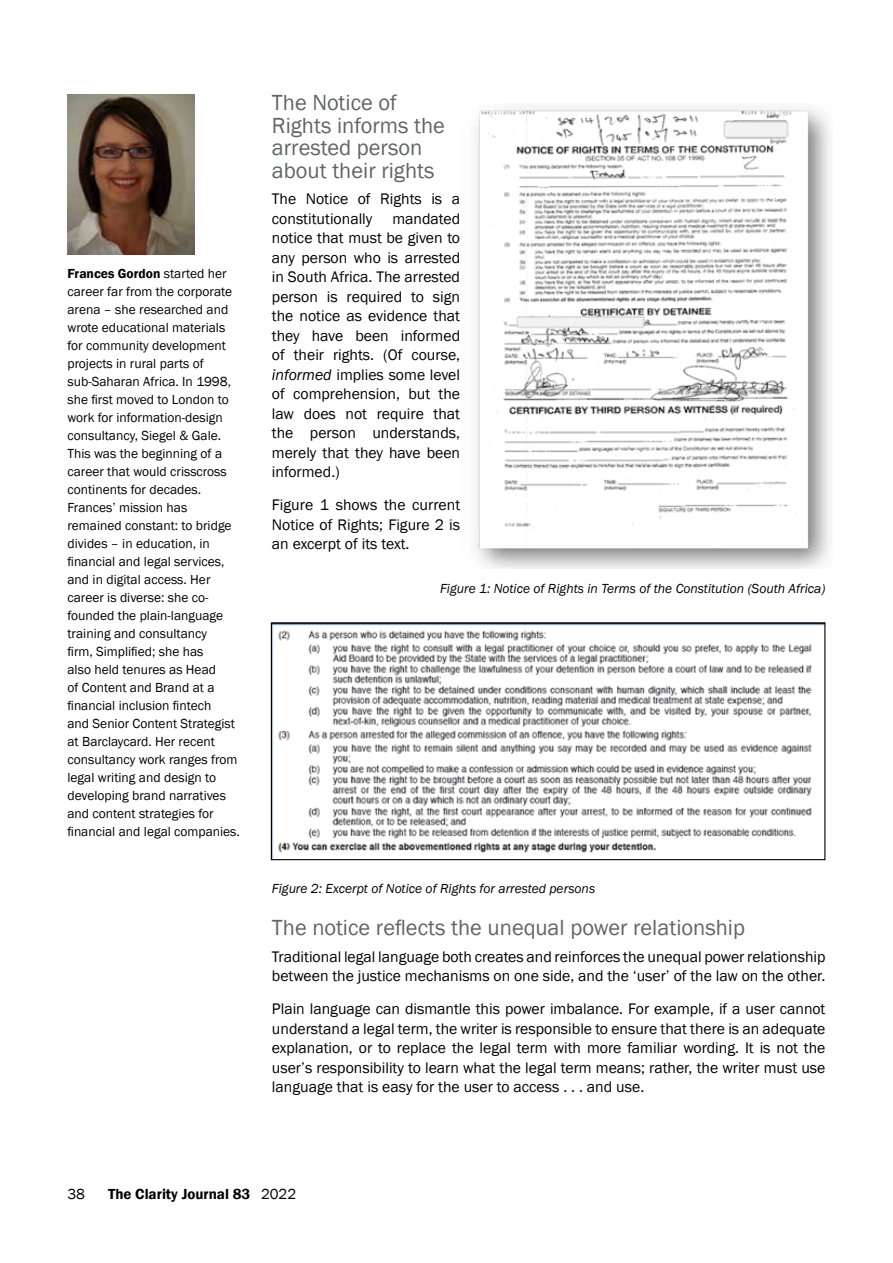
<style>
.page{position:relative;width:893px;height:1263px;background:#fff}
.page>*{position:absolute;margin:0;border:0;box-sizing:border-box;transform-origin:0 0}
.t1{font:22.5px/22.5px "Franklin Gothic";color:#636466}
.t2{font:15.75px/19.5px "Franklin Gothic";color:#000;text-align:justify}
.t3{font:600 15px "Franklin Gothic";color:#000}
.t4{font:15px "Franklin Gothic";color:#000}
.t5{font:13.5px/18px "Franklin Gothic";color:#000}
.t6{font:italic 13.5px "Franklin Gothic";color:#000}
.s1{font-weight:600}
.s2{font-style:italic}
.s3{font-weight:400}
</style>
<div class="page">
<img style="left:68px;top:94px;width:127px;height:160px">
<img style="left:475px;top:108px;width:356px;height:460px">
<img style="left:273px;top:624px;width:550px;height:234px">
<div style="left:271px;top:622px;width:554px;height:238px;border:1px solid #000"></div>
<p class="t5" style="left:68px;top:265px;width:174px"><span class="s1">Frances Gordon</span> started her career far from the corporate arena – she researched and wrote educational materials for community development projects in rural parts of sub-Saharan Africa. In 1998, she first moved to London to work for information-design consultancy, Siegel &amp; Gale.<br>This was the beginning of a career that would crisscross continents for decades.<br>Frances’ mission has remained constant: to bridge divides – in education, in financial and legal services, and in digital access. Her career is diverse: she co&shy;founded the plain-language training and consultancy<br>firm, Simplified; she has<br>also held tenures as Head<br>of Content and Brand at a financial inclusion fintech<br>and Senior Content Strategist at Barclaycard. Her recent consultancy work ranges from legal writing and design to developing brand narratives and content strategies for financial and legal companies.</p>
<h1 class="t1" style="left:272px;top:92px;width:175px">The Notice of<br>Rights informs the arrested person about their rights</h1>
<p class="t2" style="left:272px;top:189px;width:190px">The Notice of Rights is a constitutionally</p>
<p class="t2" style="left:272px;top:209px;width:190px;text-indent:120px">mandated notice that must be given to any person who is arrested in South Africa. The arrested person is required to sign the notice as evidence that they have been informed of their rights. (Of course, <span class="s2">informed</span> implies some level of comprehension, but the law does not require that the person understands, merely that they have been informed.)</p>
<p class="t2" style="left:272px;top:495px;width:190px">Figure 1 shows the current Notice of Rights; Figure 2 is an excerpt of its text.</p>
<p class="t6" style="left:440px;top:580px;width:387px">Figure 1: Notice of Rights in Terms of the Constitution (South Africa)</p>
<p class="t6" style="left:272px;top:880px;width:325px">Figure 2: Excerpt of Notice of Rights for arrested persons</p>
<h1 class="t1" style="left:272px;top:917px;width:475px">The notice reflects the unequal power relationship</h1>
<p class="t2" style="left:272px;top:947px;width:555px">Traditional legal language both creates and reinforces the unequal power relationship between the justice mechanisms on one side, and the ‘user’ of the law on the other.</p>
<p class="t2" style="left:272px;top:999px;width:555px">Plain language can dismantle this power imbalance. For example, if a user cannot understand a legal term, the writer is responsible to ensure that there is an adequate explanation, or to replace the legal term with more familiar wording. It is not the user’s responsibility to learn what the legal term means; rather, the writer must use language that is easy for the user to access . . . and use.</p>
<p class="t4" style="left:68px;top:1184px;width:19px">38</p>
<p class="t3" style="left:108px;top:1184px;width:190px">The Clarity Journal 83 <span class="s3">2022</span></p>
</div>
